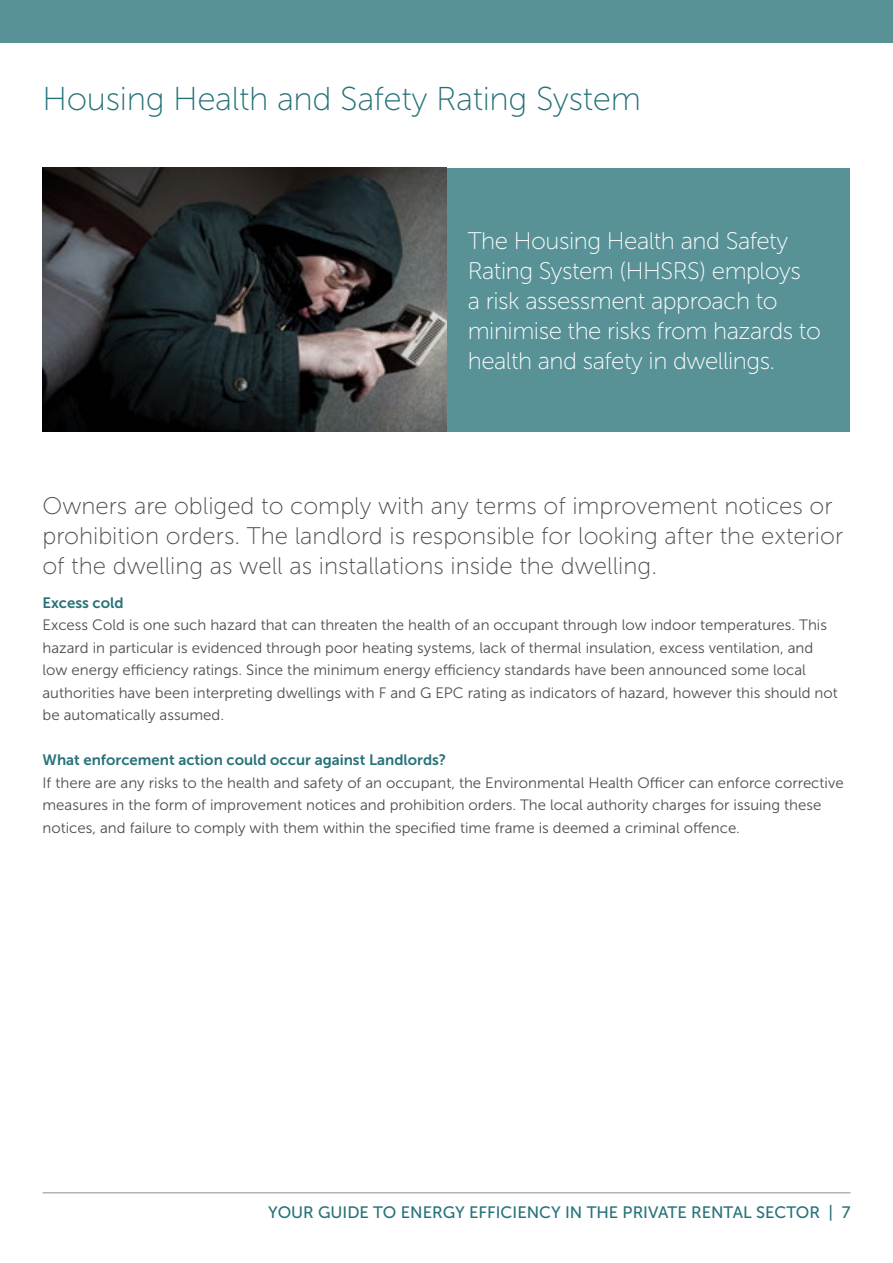
<style>
.page{position:relative;width:893px;height:1263px;background:#fff}
.page>*{position:absolute;margin:0;border:0;box-sizing:border-box;transform-origin:0 0}
.t1{font:33px "Museo Sans 100";letter-spacing:-.01em;color:#267279}
.t2{font:24px/30px "Museo Sans 100";color:#4d4d4f}
.t3{font:24px/30px "Museo Sans 100";letter-spacing:-.02em;color:#fff}
.t4{font:16.5px "Museo Sans 500";color:#267279}
.t5{font:15px/22.5px "Museo Sans 300";color:#4d4d4f}
.t6{font:15px "Museo Sans 700";color:#267279}
</style>
<div class="page">
<hr style="left:43px;top:1192px;width:807px;height:1px;background:#939598">
<div style="left:0;top:0;width:893px;height:43px;background:#589297"></div>
<div style="left:446px;top:168px;width:404px;height:264px;background:#589297"></div>
<img style="left:43px;top:168px;width:403px;height:264px">
<h1 class="t1" style="left:43px;top:81px;width:600px">Housing Health and Safety Rating System</h1>
<h2 class="t3" style="left:468px;top:226px;width:355px">The Housing Health and Safety<br>Rating System (HHSRS) employs<br>a risk assessment approach to minimise the risks from hazards to health and safety in dwellings.</h2>
<h2 class="t2" style="left:43px;top:491px;width:802px">Owners are obliged to comply with any terms of improvement notices or prohibition orders. The landlord is responsible for looking after the exterior of the dwelling as well as installations inside the dwelling.</h2>
<p class="t6" style="left:43px;top:594px;width:83px">Excess cold</p>
<p class="t5" style="left:43px;top:614px;width:797px">Excess Cold is one such hazard that can threaten the health of an occupant through low indoor temperatures. This hazard in particular is evidenced through poor heating systems, lack of thermal insulation, excess ventilation, and low energy efficiency ratings. Since the minimum energy efficiency standards have been announced some local authorities have been interpreting dwellings with F and G EPC rating as indicators of hazard, however this should not be automatically assumed.</p>
<p class="t6" style="left:43px;top:751px;width:405px">What enforcement action could occur against Landlords?</p>
<p class="t5" style="left:43px;top:771px;width:803px">If there are any risks to the health and safety of an occupant, the Environmental Health Officer can enforce corrective measures in the form of improvement notices and prohibition orders. The local authority charges for issuing these notices, and failure to comply with them within the specified time frame is deemed a criminal offence.</p>
<p class="t4" style="left:268px;top:1203px;width:584px">YOUR GUIDE TO ENERGY EFFICIENCY IN THE PRIVATE RENTAL SECTOR | 7</p>
</div>
